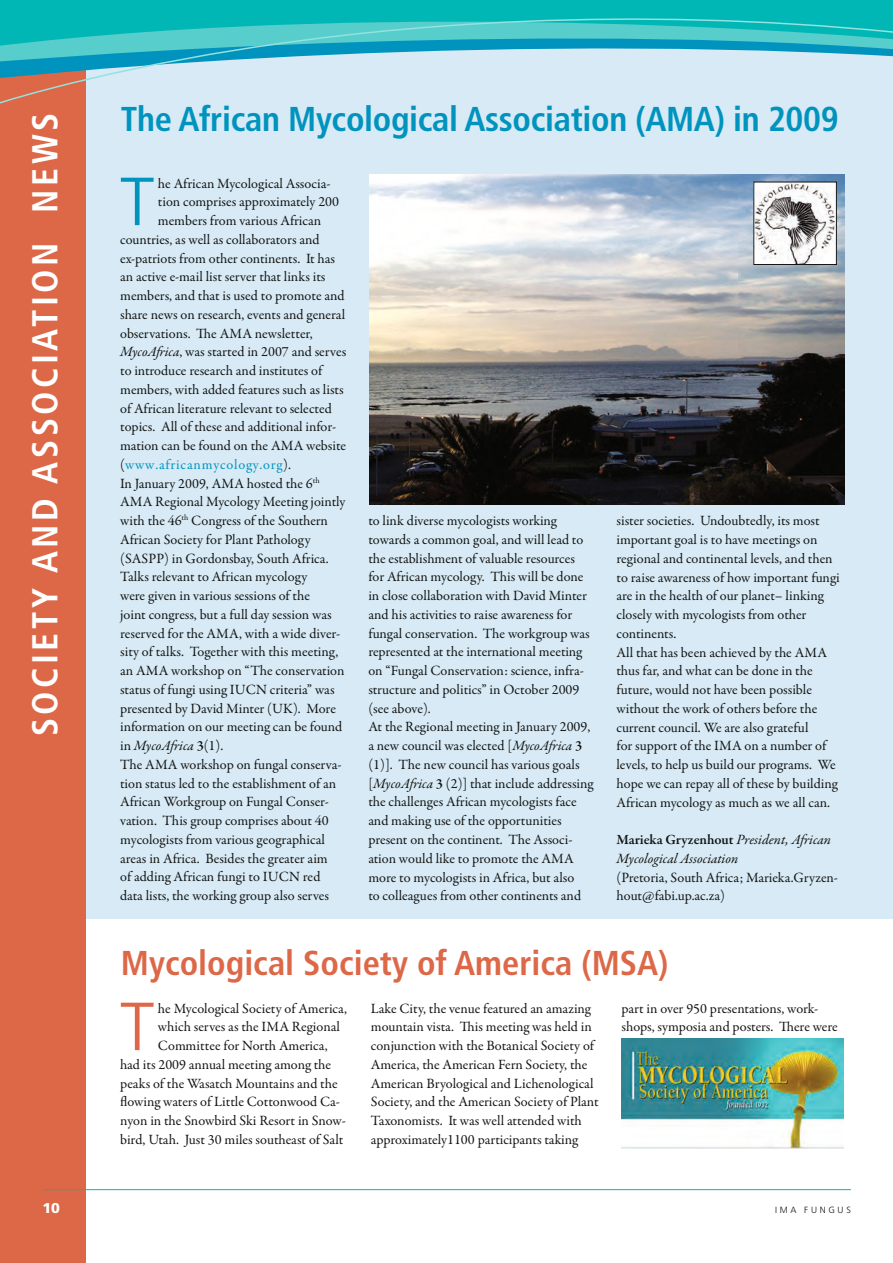
<style>
.page{position:relative;width:893px;height:1263px;background:#fff}
.page>*{position:absolute;margin:0;border:0;box-sizing:border-box;transform-origin:0 0}
.t1{font:300 67.95px "Frutiger LT Std";color:#0093be}
.t2{font:300 67.95px "Frutiger LT Std";color:#dd6848}
.t3{font:700 condensed 36px "Frutiger LT Std";letter-spacing:.1em;color:#fff}
.t4{font:700 condensed 34.5px "Frutiger LT Std";letter-spacing:-.01em;color:#0093be}
.t5{font:700 condensed 34.5px "Frutiger LT Std";color:#dd6848}
.t6{font:14.25px/18.8px "Garamond Premr Pro";color:#131413}
.t7{font:italic 14.25px/18.8px "Garamond Premr Pro";color:#131413}
.t8{font:14.25px "Garamond Premr Pro";letter-spacing:.055em;color:#0093be}
.t9{font:900 14.25px "Frutiger LT Std";color:#fff}
.t10{font:300 9px "Frutiger LT Std";letter-spacing:.3em;color:#131413}
.s1{font-style:italic}
.s2{color:#131413}
.s3{font-style:normal}
.s4{font-weight:600;font-style:normal}
.s5{font-weight:600}
</style>
<div class="page">
<div style="left:43px;top:47px;width:849px;height:872px;background:#d7eaf5"></div>
<img style="left:369px;top:175px;width:475px;height:329px">
<div style="left:0;top:0;width:85px;height:1263px;background:#dd6848"></div>
<svg style="left:0;top:0;width:892px;height:108px"></svg>
<hr style="left:43px;top:1189px;width:807px;height:1px;background:#00b7b5">
<img style="left:755px;top:184px;width:79px;height:79px">
<img style="left:621px;top:1038px;width:222px;height:110px">
<h2 class="t3" style="left:30px;top:736px;width:625px;rotate:-90deg">SOCIETY AND ASSOCIATION NEWS</h2>
<h3 class="t4" style="left:121px;top:105px;width:719px">The African Mycological Association (AMA) in 2009</h3>
<h1 class="t1" style="left:120px;top:162px;width:35px">T</h1>
<p class="t6" style="left:158px;top:175px;width:174px">he African Mycological Associa-</p>
<p class="t6" style="left:158px;top:194px;width:183px">tion comprises approximately 200</p>
<p class="t6" style="left:158px;top:212px;width:165px">members from various African</p>
<p class="t6" style="left:120px;top:231px;width:201px">countries, as well as collaborators and</p>
<p class="t6" style="left:120px;top:250px;width:216px">ex-patriots from other continents. It has</p>
<p class="t6" style="left:120px;top:269px;width:207px">an active e-mail list server that links its</p>
<p class="t6" style="left:120px;top:287px;width:226px">members, and that is used to promote and</p>
<p class="t6" style="left:120px;top:306px;width:226px">share news on research, events and general</p>
<p class="t6" style="left:120px;top:325px;width:194px">observations. The AMA newsletter,</p>
<p class="t6" style="left:120px;top:344px;width:227px"><span class="s1">MycoAfrica</span>, was started in 2007 and serves</p>
<p class="t6" style="left:120px;top:362px;width:204px">to introduce research and institutes of</p>
<p class="t6" style="left:120px;top:381px;width:225px">members, with added features such as lists</p>
<p class="t6" style="left:120px;top:400px;width:213px">of African literature relevant to selected</p>
<p class="t6" style="left:120px;top:419px;width:218px">topics. All of these and additional infor-</p>
<p class="t6" style="left:120px;top:437px;width:227px">mation can be found on the AMA website</p>
<p class="t8" style="left:120px;top:459px;width:172px"><span class="s2">(</span>www.africanmycology.org<span class="s2">).</span></p>
<p class="t6" style="left:120px;top:475px;width:201px">In January 2009, AMA hosted the 6<sup>th</sup></p>
<p class="t6" style="left:120px;top:494px;width:227px">AMA Regional Mycology Meeting jointly</p>
<p class="t6" style="left:120px;top:512px;width:209px">with the 46<sup>th</sup> Congress of the Southern</p>
<p class="t6" style="left:120px;top:531px;width:192px">African Society for Plant Pathology</p>
<p class="t6" style="left:120px;top:550px;width:210px">(SASPP) in Gordonsbay, South Africa.</p>
<p class="t6" style="left:120px;top:569px;width:189px">Talks relevant to African mycology</p>
<p class="t6" style="left:120px;top:587px;width:191px">were given in various sessions of the</p>
<p class="t6" style="left:120px;top:606px;width:213px">joint congress, but a full day session was</p>
<p class="t6" style="left:120px;top:625px;width:222px">reserved for the AMA, with a wide diver-</p>
<p class="t6" style="left:120px;top:644px;width:220px">sity of talks. Together with this meeting,</p>
<p class="t6" style="left:120px;top:662px;width:226px">an AMA workshop on “The conservation</p>
<p class="t6" style="left:120px;top:681px;width:216px">status of fungi using IUCN criteria” was</p>
<p class="t6" style="left:120px;top:700px;width:217px">presented by David Minter (UK). More</p>
<p class="t6" style="left:120px;top:719px;width:224px">information on our meeting can be found</p>
<p class="t7" style="left:120px;top:737px;width:105px"><span class="s3">in</span> MycoAfrica <span class="s4">3</span><span class="s3">(1).</span></p>
<p class="t6" style="left:120px;top:756px;width:223px">The AMA workshop on fungal conserva-</p>
<p class="t6" style="left:120px;top:775px;width:217px">tion status led to the establishment of an</p>
<p class="t6" style="left:120px;top:794px;width:210px">African Workgroup on Fungal Conser-</p>
<p class="t6" style="left:120px;top:812px;width:210px">vation. This group comprises about 40</p>
<p class="t6" style="left:120px;top:831px;width:206px">mycologists from various geographical</p>
<p class="t6" style="left:120px;top:850px;width:209px">areas in Africa. Besides the greater aim</p>
<p class="t6" style="left:120px;top:869px;width:202px">of adding African fungi to IUCN red</p>
<p class="t6" style="left:120px;top:887px;width:210px">data lists, the working group also serves</p>
<p class="t6" style="left:368px;top:512px;width:226px">to link diverse mycologists working towards a common goal, and will lead to the establishment of valuable resources for African mycology. This will be done in close collaboration with David Minter and his activities to raise awareness for fungal conservation. The workgroup was represented at the international meeting on “Fungal Conservation: science, infra&shy;structure and politics” in October 2009 (see above).<br>At the Regional meeting in January 2009, a new council was elected [<span class="s1">MycoAfrica</span> <span class="s5">3 </span>(1)]. The new council has various goals [<span class="s1">MycoAfrica</span> <span class="s5">3</span> (2)] that include addressing the challenges African mycologists face and making use of the opportunities present on the continent. The Associ&shy;ation would like to promote the AMA more to mycologists in Africa, but also<br>to colleagues from other continents and</p>
<p class="t6" style="left:616px;top:513px;width:225px">sister societies. Undoubtedly, its most important goal is to have meetings on regional and continental levels, and then to raise awareness of how important fungi are in the health of our planet– linking closely with mycologists from other continents.<br>All that has been achieved by the AMA thus far, and what can be done in the future, would not have been possible without the work of others before the current council. We are also grateful<br>for support of the IMA on a number of levels, to help us build our programs. We hope we can repay all of these by building African mycology as much as we all can.</p>
<p class="t7" style="left:616px;top:831px;width:216px"><span class="s4">Marieka Gryzenhout</span> President, African<br>Mycological Association</p>
<p class="t6" style="left:616px;top:869px;width:223px">(Pretoria, South Africa; Marieka.Gryzen&shy;hout@fabi.up.ac.za)</p>
<h3 class="t5" style="left:121px;top:948px;width:549px">Mycological Society of America (MSA)</h3>
<h1 class="t2" style="left:120px;top:987px;width:35px">T</h1>
<p class="t6" style="left:158px;top:1000px;width:191px">he Mycological Society of America,</p>
<p class="t6" style="left:371px;top:1000px;width:229px">Lake City, the venue featured an amazing mountain vista. This meeting was held in conjunction with the Botanical Society of America, the American Fern Society, the American Bryological and Lichenological Society, and the American Society of Plant Taxonomists. It was well attended with approximately1100 participants taking</p>
<p class="t6" style="left:621px;top:1000px;width:218px">part in over 950 presentations, work&shy;shops, symposia and posters. There were</p>
<p class="t6" style="left:158px;top:1019px;width:183px">which serves as the IMA Regional</p>
<p class="t6" style="left:158px;top:1037px;width:171px">Committee for North America,</p>
<p class="t6" style="left:120px;top:1056px;width:212px">had its 2009 annual meeting among the</p>
<p class="t6" style="left:120px;top:1075px;width:219px">peaks of the Wasatch Mountains and the</p>
<p class="t6" style="left:120px;top:1094px;width:221px">flowing waters of Little Cottonwood Ca-</p>
<p class="t6" style="left:120px;top:1112px;width:227px">nyon in the Snowbird Ski Resort in Snow-</p>
<p class="t6" style="left:120px;top:1131px;width:225px">bird, Utah. Just 30 miles southeast of Salt</p>
<p class="t9" style="left:43px;top:1199px;width:19px">10</p>
<p class="t10" style="left:775px;top:1204px;width:77px">IMA FUNGUS</p>
</div>
